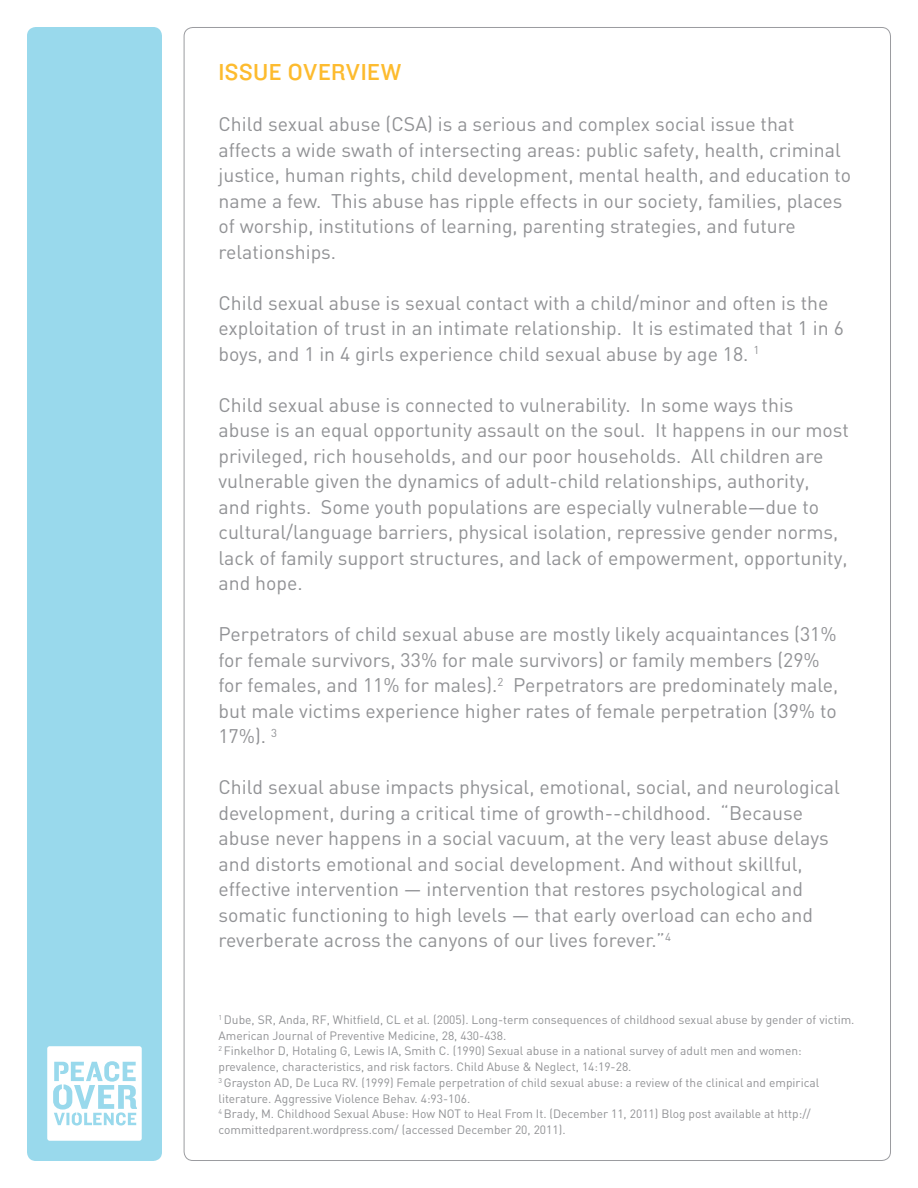
<style>
.page{position:relative;width:918px;height:1188px;background:#fff}
.page>*{position:absolute;margin:0;border:0;box-sizing:border-box;transform-origin:0 0}
.t1{font:24px "Knockout HTF31 Junior Middlewt";letter-spacing:.015em;color:#fdbb2e}
.t2{font:19.5px/25.5px "DIN";color:#919295}
.t3{font:12px/15.8px "DIN";color:#919295}
</style>
<div class="page">
<div style="left:27px;top:27px;width:135px;height:1134px;background:#99d9ec;border-radius:9px"></div>
<svg style="left:47px;top:1046px;width:95px;height:95px"></svg>
<p class="t1" style="left:218px;top:60px;width:184px">ISSUE OVERVIEW</p>
<p class="t2" style="left:218px;top:111px;width:634px">Child sexual abuse (CSA) is a serious and complex social issue that affects a wide swath of intersecting areas: public safety, health, criminal justice, human rights, child development, mental health, and education to name a few. This abuse has ripple effects in our society, families, places of worship, institutions of learning, parenting strategies, and future relationships.</p>
<p class="t2" style="left:218px;top:290px;width:627px">Child sexual abuse is sexual contact with a child/minor and often is the exploitation of trust in an intimate relationship. It is estimated that 1 in 6 boys, and 1 in 4 girls experience child sexual abuse by age 18. <sup>1</sup></p>
<p class="t2" style="left:218px;top:392px;width:632px">Child sexual abuse is connected to vulnerability. In some ways this abuse is an equal opportunity assault on the soul. It happens in our most privileged, rich households, and our poor households. All children are vulnerable given the dynamics of adult-child relationships, authority,<br>and rights. Some youth populations are especially vulnerable—due to cultural/language barriers, physical isolation, repressive gender norms, lack of family support structures, and lack of empowerment, opportunity, and hope.</p>
<p class="t2" style="left:218px;top:621px;width:621px">Perpetrators of child sexual abuse are mostly likely acquaintances (31% for female survivors, 33% for male survivors) or family members (29% for females, and 11% for males).<sup>2</sup> Perpetrators are predominately male, but male victims experience higher rates of female perpetration (39% to 17%). <sup>3</sup></p>
<p class="t2" style="left:218px;top:774px;width:623px">Child sexual abuse impacts physical, emotional, social, and neurological development, during a critical time of growth--childhood. “Because abuse never happens in a social vacuum, at the very least abuse delays and distorts emotional and social development. And without skillful, effective intervention — intervention that restores psychological and somatic functioning to high levels — that early overload can echo and reverberate across the canyons of our lives forever.”<sup>4</sup></p>
<p class="t3" style="left:218px;top:1012px;width:638px"><sup>1</sup> Dube, SR, Anda, RF, Whitfield, CL et al. (2005). Long-term consequences of childhood sexual abuse by gender of victim.<br>American Journal of Preventive Medicine, 28, 430-438.<br><sup>2</sup> Finkelhor D, Hotaling G, Lewis IA, Smith C. (1990) Sexual abuse in a national survey of adult men and women: prevalence, characteristics, and risk factors. Child Abuse &amp; Neglect, 14:19-28.<br><sup>3</sup> Grayston AD, De Luca RV. (1999) Female perpetration of child sexual abuse: a review of the clinical and empirical literature. Aggressive Violence Behav. 4:93-106.<br><sup>4</sup> Brady, M. Childhood Sexual Abuse: How NOT to Heal From It. (December 11, 2011) Blog post available at http:// committedparent.wordpress.com/ (accessed December 20, 2011).</p>
</div>
